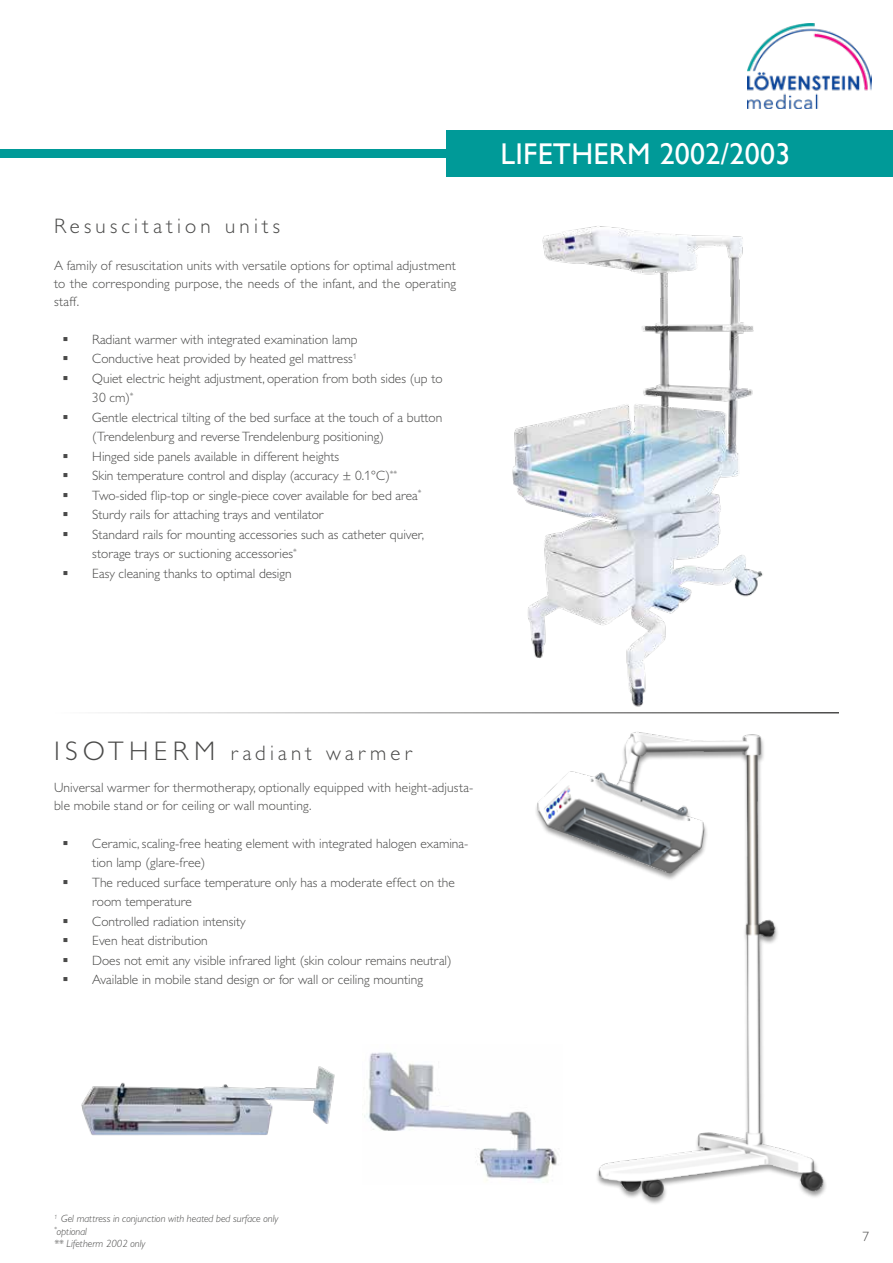
<style>
.page{position:relative;width:893px;height:1263px;background:#fff}
.page>*{position:absolute;margin:0;border:0;box-sizing:border-box;transform-origin:0 0}
.t1{font:30px "Gill Sans";letter-spacing:.01em;color:#fff}
.t2{font:300 21px "Gill Sans MT Pro";letter-spacing:.2em;color:#4a4a49}
.t3{font:300 13.5px/19.5px "Gill Sans MT Pro";color:#4a4a49}
.t4{font:italic 300 10.5px/12.6px "Gill Sans MT Pro";color:#4a4a49}
.s1{font-size:27px}
</style>
<div class="page">
<div style="left:446px;top:130px;width:447px;height:47px;background:#009a98"></div>
<div style="left:0;top:149px;width:893px;height:9px;background:#009a98"></div>
<img style="left:512px;top:226px;width:251px;height:481px">
<img style="left:747px;top:24px;width:125px;height:85px">
<img style="left:536px;top:732px;width:290px;height:472px">
<img style="left:364px;top:1044px;width:198px;height:140px">
<img style="left:81px;top:1066px;width:254px;height:70px">
<h2 class="t2" style="left:54px;top:213px;width:228px">Resuscitation units</h2>
<p class="t3" style="left:54px;top:256px;width:404px;line-height:18px;text-align:justify">A family of resuscitation units with versatile options for optimal adjustment to the corresponding purpose, the needs of the infant, and the operating staff.</p>
<p class="t3" style="left:92px;top:329px;width:352px">Radiant warmer with integrated examination lamp<br>Conductive heat provided by heated gel mattress<sup>1<br></sup>Quiet electric height adjustment, operation from both sides (up to 30 cm)<sup>*<br></sup>Gentle electrical tilting of the bed surface at the touch of a button (Trendelenburg and reverse Trendelenburg positioning)<br>Hinged side panels available in different heights<br>Skin temperature control and display (accuracy ± 0.1°C)<sup>** </sup>Two-sided flip-top or single-piece cover available for bed area<sup>* </sup>Sturdy rails for attaching trays and ventilator<br>Standard rails for mounting accessories such as catheter quiver, storage trays or suctioning accessories<sup>*<br></sup>Easy cleaning thanks to optimal design</p>
<h1 class="t1" style="left:500px;top:136px;width:291px">LIFETHERM 2002/2003</h1>
<h2 class="t2" style="left:54px;top:740px;width:360px"><span class="s1">ISOTHERM</span> radiant warmer</h2>
<p class="t3" style="left:54px;top:778px;width:421px;line-height:18px">Universal warmer for thermotherapy, optionally equipped with height-adjusta&shy;ble mobile stand or for ceiling or wall mounting.</p>
<p class="t3" style="left:92px;top:833px;width:378px">Ceramic, scaling-free heating element with integrated halogen examina&shy;tion lamp (glare-free)<br>The reduced surface temperature only has a moderate effect on the room temperature<br>Controlled radiation intensity<br>Even heat distribution<br>Does not emit any visible infrared light (skin colour remains neutral)<br>Available in mobile stand design or for wall or ceiling mounting</p>
<p class="t4" style="left:54px;top:1212px;width:226px"><sup>1</sup> Gel mattress in conjunction with heated bed surface only <sup>*</sup>optional<br>** Lifetherm 2002 only</p>
<p class="t3" style="left:863px;top:1226px;width:8px">7</p>
</div>
